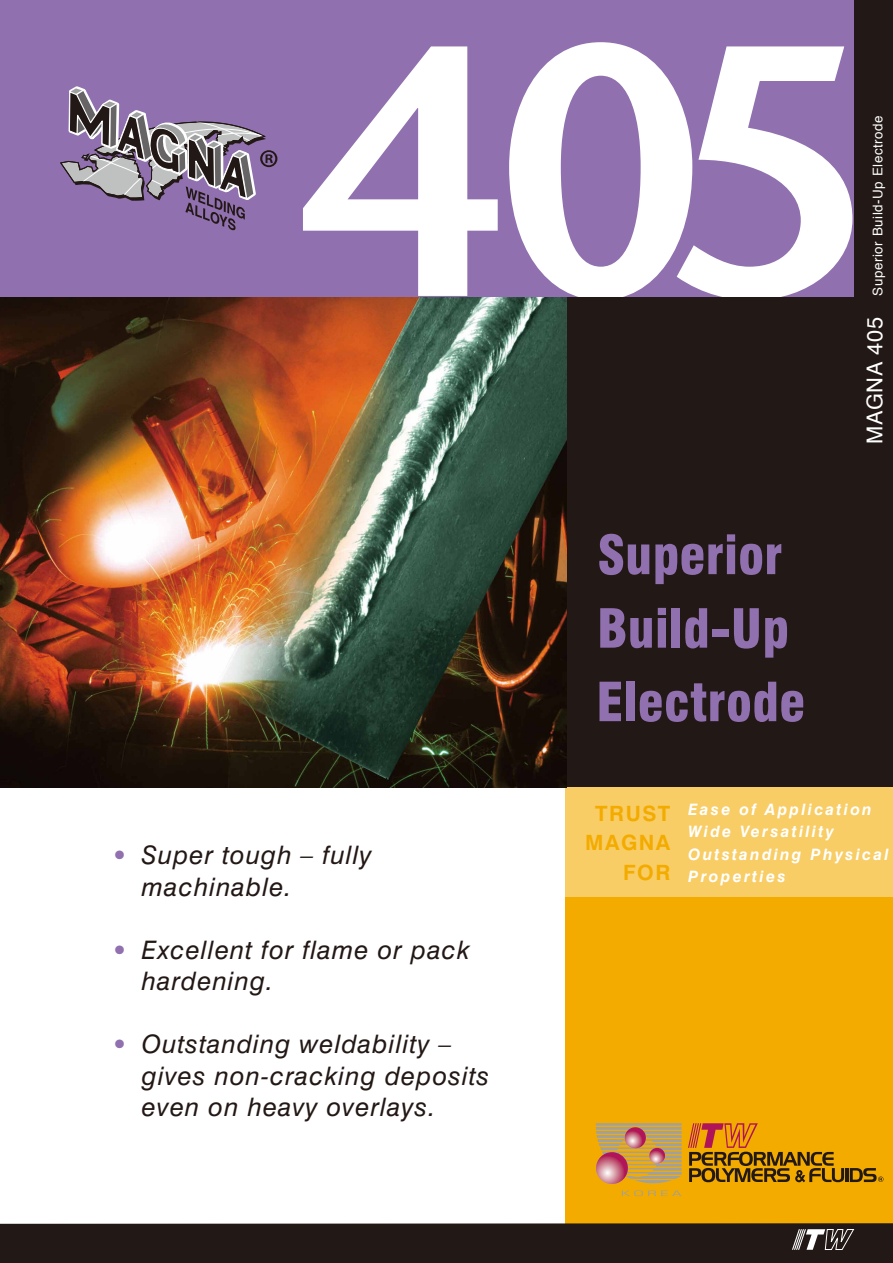
<style>
.page{position:relative;width:893px;height:1263px;background:#fff}
.page>*{position:absolute;margin:0;border:0;box-sizing:border-box;transform-origin:0 0}
.t1{font:600 356.4px "Stone Sans";color:#fff}
.t2{font:900 condensed 52.5px/73.5px "Swiss 721 BT";letter-spacing:.005em;color:#9070af}
.t3{font:italic 30px "Swiss 721 BT";color:#9070af}
.t4{font:italic 25.5px/31.5px "Swiss 721 BT";letter-spacing:.045em;color:#221815}
.t5{font:700 21.15px/29.2px "Swiss 721 BT";letter-spacing:.07em;color:#f3ab00;text-align:right}
.t6{font:italic 700 15.75px/22.5px "Swiss 721 BT";letter-spacing:.145em;color:#fff}
.t7{font:13.35px "Helvetica";letter-spacing:.045em;color:#fff}
.s1{font-size:21.9px}
</style>
<div class="page">
<div style="left:566px;top:675px;width:326px;height:588px;background:#f3ab00"></div>
<div style="left:565px;top:786px;width:327px;height:111px;background:#f8cd66"></div>
<div style="left:0;top:0;width:892px;height:378px;background:#9070af"></div>
<div style="left:564px;top:297px;width:328px;height:489px;background:#221815"></div>
<div style="left:854px;top:0;width:38px;height:684px;background:#221815"></div>
<img style="left:0;top:297px;width:566px;height:491px">
<div style="left:0;top:1223px;width:892px;height:40px;background:#221815"></div>
<svg style="left:595px;top:1123px;width:86px;height:73px"></svg>
<svg style="left:688px;top:1123px;width:195px;height:59px"></svg>
<svg style="left:60px;top:86px;width:217px;height:239px"></svg>
<h1 class="t1" style="left:295px;top:-50px;width:577px">405</h1>
<p class="t7" style="left:867px;top:444px;width:330px;rotate:-90deg"><span class="s1">MAGNA 405</span> Superior Build-Up Electrode</p>
<p class="t3" style="left:111px;top:838px;width:19px">•</p>
<p class="t3" style="left:111px;top:932px;width:19px">•</p>
<p class="t3" style="left:111px;top:1027px;width:19px">•</p>
<p class="t4" style="left:142px;top:839px;width:231px">Super tough – fully machinable.</p>
<p class="t4" style="left:142px;top:934px;width:329px">Excellent for flame or pack hardening.</p>
<p class="t4" style="left:142px;top:1028px;width:349px">Outstanding weldability – gives non-cracking deposits even on heavy overlays.</p>
<h2 class="t2" style="left:596px;top:518px;width:211px">Superior<br>Build-Up<br>Electrode</h2>
<p class="t5" style="left:585px;top:799px;width:87px">TRUST<br>MAGNA<br>FOR</p>
<p class="t6" style="left:688px;top:798px;width:202px">Ease of Application<br>Wide Versatility<br>Outstanding Physical<br>Properties</p>
</div>
